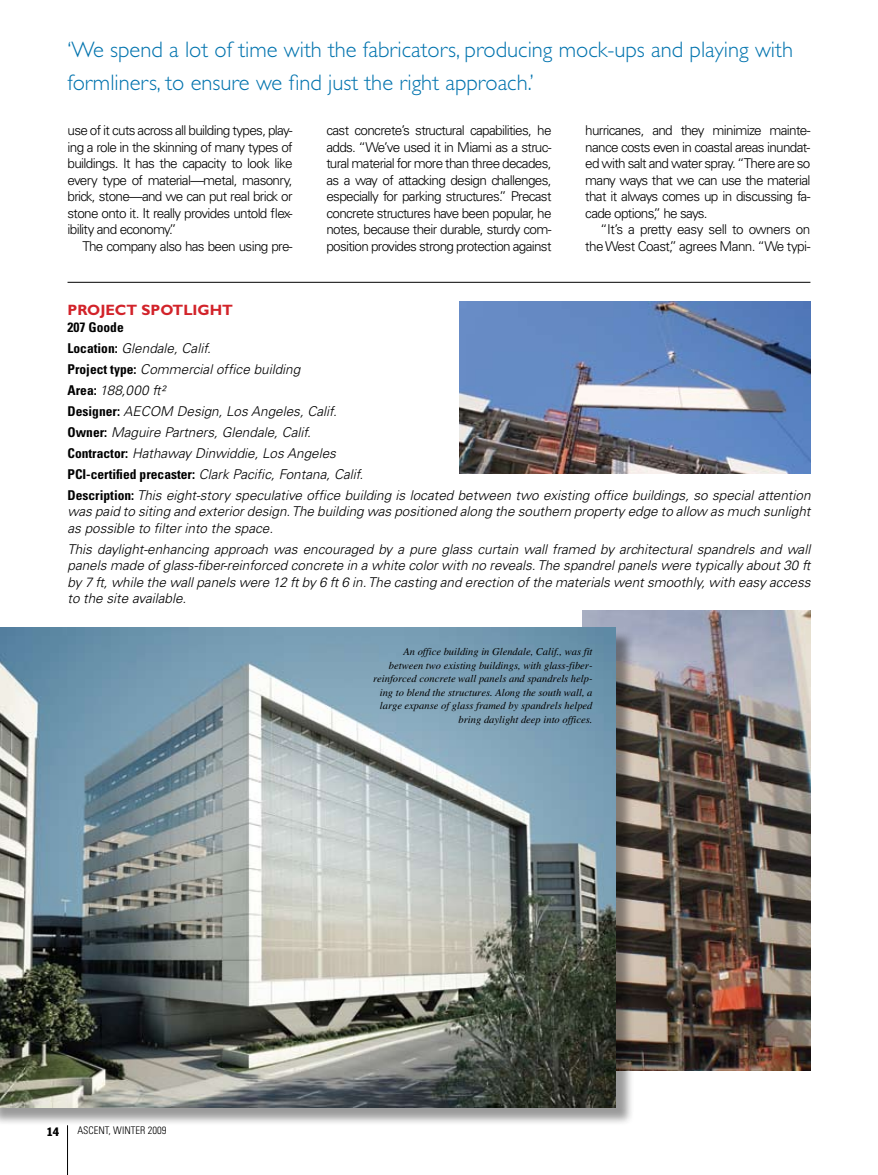
<style>
.page{position:relative;width:878px;height:1175px;background:#fff}
.page>*{position:absolute;margin:0;border:0;box-sizing:border-box;transform-origin:0 0}
.t1{font:300 22.5px/33px "Gill Sans";color:#0073ae}
.t2{font:700 15px "Gill Sans";color:#d2232a}
.t3{font:italic 300 13.5px/21px "Univers";color:#000}
.t4{font:300 13.5px/16.5px "Univers";letter-spacing:-.05em;color:#000;text-align:justify}
.t5{font:condensed 12px "Franklin Gothic";color:#000}
.t6{font:italic 10.5px/13.5px "Times";color:#000;text-align:right}
.t7{font:300 condensed 10.5px "Univers";color:#000}
.s1{font-weight:700;font-style:normal;font-stretch:condensed}
</style>
<div class="page">
<hr style="left:67px;top:1125px;width:1px;height:49px;background:#000">
<img style="left:582px;top:610px;width:228px;height:460px">
<img style="left:460px;top:301px;width:350px;height:173px">
<div style="left:0;top:630px;width:635px;height:495px;background:#000;opacity:.4"></div>
<img style="left:0;top:627px;width:616px;height:480px">
<hr style="left:68px;top:282px;width:742px;height:1px;background:#000">
<h1 class="t1" style="left:68px;top:34px;width:727px">‘We spend a lot of time with the fabricators, producing mock-ups and playing with formliners, to ensure we find just the right approach.’</h1>
<p class="t4" style="left:67px;top:122px;width:227px">use of it cuts across all building types, play&shy;ing a role in the skinning of many types of buildings. It has the capacity to look like every type of material—metal, masonry, brick, stone—and we can put real brick or stone onto it. It really provides untold flex&shy;ibility and economy.”</p>
<p class="t4" style="left:82px;top:238px;width:212px">The company also has been using pre-</p>
<p class="t4" style="left:326px;top:122px;width:227px">cast concrete’s structural capabilities, he adds. “We’ve used it in Miami as a struc&shy;tural material for more than three decades, as a way of attacking design challenges, especially for parking structures.” Precast concrete structures have been popular, he notes, because their durable, sturdy com&shy;position provides strong protection against</p>
<p class="t4" style="left:585px;top:122px;width:227px">hurricanes, and they minimize mainte&shy;nance costs even in coastal areas inundat&shy;ed with salt and water spray. “There are so many ways that we can use the material that it always comes up in discussing fa&shy;cade options,” he says.</p>
<p class="t4" style="left:585px;top:221px;width:226px;text-align:right">“I t’s a pretty easy sell to owners on the West Coast,” agrees Mann. “We typi-</p>
<p class="t2" style="left:68px;top:301px;width:167px">PROJECT SPOTLIGHT</p>
<p class="t3" style="left:68px;top:316px;width:744px"><span class="s1">207 Goode<br>Location:</span> Glendale, Calif.<br><span class="s1">Project type:</span> Commercial office building<br><span class="s1">Area:</span> 188,000 ft²<br><span class="s1">Designer:</span> AECOM Design, Los Angeles, Calif.<br><span class="s1">Owner:</span> Maguire Partners, Glendale, Calif.<br><span class="s1">Contractor:</span> Hathaway Dinwiddie, Los Angeles<br><span class="s1">PCI-certified precaster:</span> Clark Pacific, Fontana, Calif.<br><span class="s1">Description:</span> This eight-story speculative office building is located between two existing office buildings, so special attention</p>
<p class="t3" style="left:68px;top:503px;width:744px;line-height:16.5px">was paid to siting and exterior design. The building was positioned along the southern property edge to allow as much sunlight as possible to filter into the space.</p>
<p class="t3" style="left:68px;top:541px;width:744px;line-height:16.5px;text-align:justify">This daylight-enhancing approach was encouraged by a pure glass curtain wall framed by architectural spandrels and wall panels made of glass-fiber-reinforced concrete in a white color with no reveals. The spandrel panels were typically about 30 ft by 7 ft, while the wall panels were 12 ft by 6 ft 6 in. The casting and erection of the materials went smoothly, with easy access to the site available.</p>
<p class="t5" style="left:46px;top:1124px;width:14px">14</p>
<p class="t7" style="left:77px;top:1124px;width:90px">ASCENT, WINTER 2009</p>
<p class="t6" style="left:373px;top:644px;width:221px">An office building in Glendale, Calif., was fit between two existing buildings, with glass-fiber&shy;reinforced concrete wall panels and spandrels help&shy;ing to blend the structures. Along the south wall, a large expanse of glass framed by spandrels helped bring daylight deep into offices.</p>
</div>
